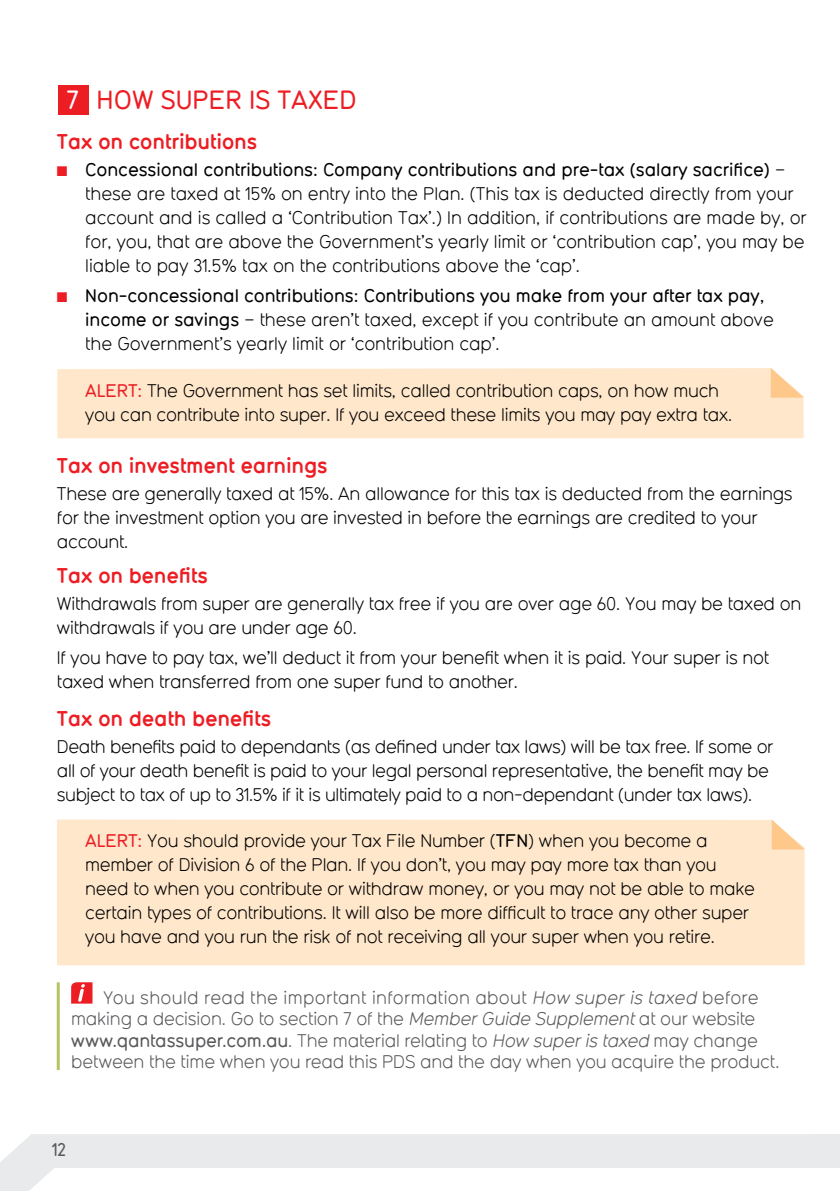
<style>
.page{position:relative;width:840px;height:1191px;background:#fff}
.page>*{position:absolute;margin:0;border:0;box-sizing:border-box;transform-origin:0 0}
.t1{font:500 26px "QF Spirit";color:#ed1d24}
.t2{font:700 21px "QF Spirit";letter-spacing:-.01em;color:#ed1d24}
.t3{font:18px/24px "QF Spirit";letter-spacing:-.01em;color:#000}
.t4{font:18px/21.6px "QF Spirit";color:#58595b}
.t5{font:500 18px "QF Spirit";color:#58595b}
.s1{color:#fff}
.s2{color:#ed1d24}
.s3{font-weight:500}
.s4{font-weight:500;color:#ed1d24}
.s5{font-style:italic}
</style>
<div class="page">
<svg style="left:0;top:1134px;width:814px;height:57px;fill:#e9eaeb"></svg>
<div style="left:814px;top:1134px;width:25px;height:34px;background:#e9eaeb"></div>
<div style="left:57px;top:368px;width:746px;height:70px;background:#ffe7cb"></div>
<svg style="left:770px;top:368px;width:33px;height:30px"></svg>
<div style="left:57px;top:819px;width:747px;height:146px;background:#ffe7cb"></div>
<svg style="left:771px;top:819px;width:33px;height:30px"></svg>
<div style="left:58px;top:85px;width:30px;height:30px;background:#ed1d24"></div>
<svg style="left:71px;top:982px;width:21px;height:21px"></svg>
<hr style="left:57px;top:982px;width:3px;height:88px;background:#b7c465">
<h1 class="t1" style="left:66px;top:83px;width:126px"><span class="s1">7</span> How super</h1>
<h1 class="t1" style="left:249px;top:83px;width:90px">is taxed</h1>
<p class="t2" style="left:57px;top:127px;width:202px">Tax on contributions</p>
<p class="t3" style="left:85px;top:157px;width:722px;text-indent:-28px"><span class="s2">■</span> <span class="s3">Concessional contributions: Company contributions and pre-tax (salary sacrifice)</span> – these are taxed at 15% on entry into the Plan. (This tax is deducted directly from your account and is called a ‘Contribution Tax’.) In addition, if contributions are made by, or for, you, that are above the Government’s yearly limit or ‘contribution cap’, you may be liable to pay 31.5% tax on the contributions above the ‘cap’.</p>
<p class="t3" style="left:85px;top:283px;width:689px;text-indent:-28px"><span class="s2">■</span> <span class="s3">Non-concessional contributions: Contributions you make from your after tax pay, income or savings</span> – these aren’t taxed, except if you contribute an amount above the Government’s yearly limit or ‘contribution cap’.</p>
<p class="t3" style="left:85px;top:377px;width:648px"><span class="s4">ALERT:</span> The Government has set limits, called contribution caps, on how much you can contribute into super. If you exceed these limits you may pay extra tax.</p>
<p class="t2" style="left:57px;top:451px;width:272px">Tax on investment earnings</p>
<p class="t3" style="left:57px;top:481px;width:736px">These are generally taxed at 15%. An allowance for this tax is deducted from the earnings for the investment option you are invested in before the earnings are credited to your account.</p>
<p class="t2" style="left:57px;top:561px;width:152px">Tax on benefits</p>
<p class="t3" style="left:57px;top:591px;width:745px">Withdrawals from super are generally tax free if you are over age 60. You may be taxed on withdrawals if you are under age 60.</p>
<p class="t3" style="left:57px;top:644px;width:713px">If you have to pay tax, we’ll deduct it from your benefit when it is paid. Your super is not taxed when transferred from one super fund to another.</p>
<p class="t2" style="left:57px;top:704px;width:216px">Tax on death benefits</p>
<p class="t3" style="left:57px;top:733px;width:717px">Death benefits paid to dependants (as defined under tax laws) will be tax free. If some or all of your death benefit is paid to your legal personal representative, the benefit may be subject to tax of up to 31.5% if it is ultimately paid to a non-dependant (under tax laws).</p>
<p class="t3" style="left:85px;top:828px;width:670px"><span class="s4">ALERT:</span> You should provide your Tax File Number (<span class="s3">TFN</span>) when you become a member of Division 6 of the Plan. If you don’t, you may pay more tax than you need to when you contribute or withdraw money, or you may not be able to make certain types of contributions. It will also be more difficult to trace any other super you have and you run the risk of not receiving all your super when you retire.</p>
<p class="t4" style="left:71px;top:985px;width:709px;text-indent:32px">You should read the important information about <span class="s5">How super is taxed</span> before making a decision. Go to section 7 of the <span class="s5">MemberGuide Supplement</span>at our website <span class="s3">www.qantassuper.com.au</span>. The material relating to <span class="s5">How superis taxed</span> may change between the time when you read this PDS and the day when you acquire the product.</p>
<p class="t5" style="left:52px;top:1137px;width:16px">12</p>
</div>
